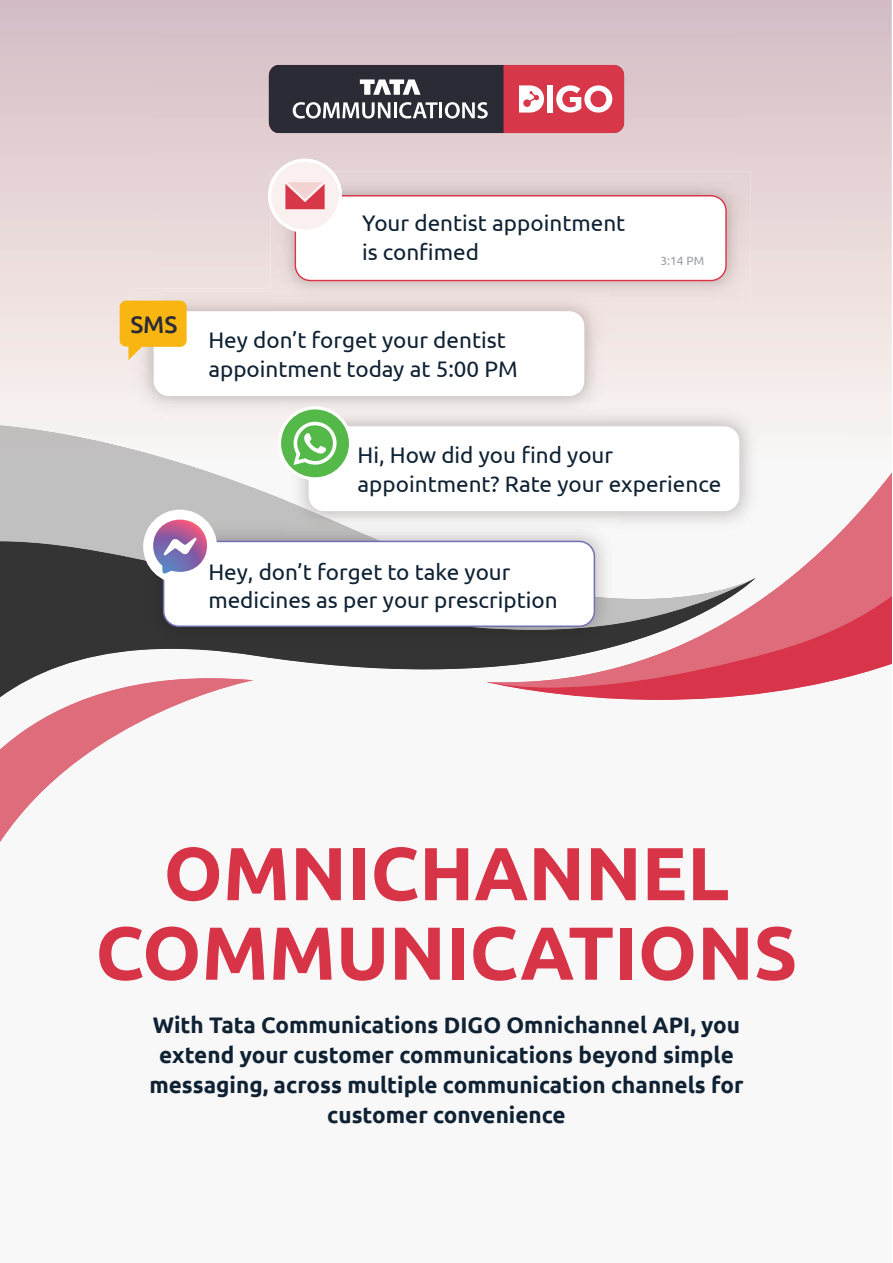
<style>
.page{position:relative;width:893px;height:1263px;background:#fff}
.page>*{position:absolute;margin:0;border:0;box-sizing:border-box;transform-origin:0 0}
.t1{font:700 75px/79.5px "Ubuntu";color:#d73447;text-align:center}
.t2{font:500 24px "Ubuntu";color:#2a2b34}
.t3{font:22.5px/28.5px "Ubuntu";color:#0f2233}
.t4{font:700 22.5px/30px "Ubuntu";color:#0f2233;text-align:center}
.t5{font:12px "Ubuntu";color:#9b9ca5}
</style>
<div class="page">
<img style="left:842px;top:0;width:50px;height:473px">
<img style="left:314px;top:0;width:422px;height:172px">
<img style="left:0;top:623px;width:486px;height:55px">
<img style="left:0;top:425px;width:286px;height:198px">
<img style="left:486px;top:650px;width:316px;height:50px">
<img style="left:0;top:678px;width:254px;height:164px">
<img style="left:489px;top:473px;width:403px;height:214px">
<div style="left:140px;top:630px;width:479px;height:20px;background:#333"></div>
<img style="left:140px;top:518px;width:479px;height:112px">
<div style="left:164px;top:541px;width:430px;height:85px;background:#fff;border-radius:15px"></div>
<div style="left:163px;top:541px;width:432px;height:86px;border:2px solid #6f70b4;border-radius:15px"></div>
<div style="left:269px;top:65px;width:355px;height:68px;background:#d73749;border-radius:10px"></div>
<div style="left:547px;top:85px;width:6px;height:28px;background:#fff"></div>
<svg style="left:556px;top:85px;width:56px;height:28px"></svg>
<svg style="left:519px;top:85px;width:25px;height:28px"></svg>
<svg style="left:269px;top:65px;width:234px;height:68px;background:#44454d"></svg>
<svg style="left:268px;top:159px;width:459px;height:122px"></svg>
<div style="left:661px;top:257px;width:42px;height:9px;background:#fff"></div>
<div style="left:145px;top:511px;width:71px;height:71px;background:#fff;border-radius:50%"></div>
<div style="left:143px;top:510px;width:74px;height:73px;border:3px solid #fff;border-radius:50%"></div>
<svg style="left:153px;top:520px;width:54px;height:54px"></svg>
<img style="left:130px;top:289px;width:478px;height:130px">
<div style="left:154px;top:311px;width:430px;height:85px;background:#fff;border-radius:15px"></div>
<img style="left:286px;top:403px;width:477px;height:132px">
<div style="left:309px;top:426px;width:430px;height:85px;background:#fff;border-radius:15px"></div>
<svg style="left:120px;top:301px;width:67px;height:59px;background:#f8c241"></svg>
<svg style="left:280px;top:408px;width:70px;height:71px;background:#68c15d"></svg>
<div style="left:278px;top:406px;width:74px;height:74px;border:3px solid #fff;border-radius:50%"></div>
<svg style="left:289px;top:422px;width:50px;height:43px"></svg>
<p class="t2" style="left:130px;top:309px;width:49px">SMS</p>
<p class="t3" style="left:362px;top:208px;width:265px">Your dentist appointment is confimed</p>
<p class="t3" style="left:208px;top:325px;width:311px">Hey don’t forget your dentist appointment today at 5:00 PM</p>
<p class="t5" style="left:660px;top:254px;width:45px">3:14 PM</p>
<p class="t3" style="left:358px;top:440px;width:365px">Hi, How did you find your appointment? Rate your experience</p>
<p class="t3" style="left:208px;top:557px;width:351px">Hey, don’t forget to take your medicines as per your prescription</p>
<h1 class="t1" style="left:95px;top:833px;width:703px">OMNICHANNEL<br>COMMUNICATIONS</h1>
<p class="t4" style="left:149px;top:1009px;width:596px">With Tata Communications DIGO Omnichannel API, you extend your customer communications beyond simple messaging, across multiple communication channels for customer convenience</p>
</div>
